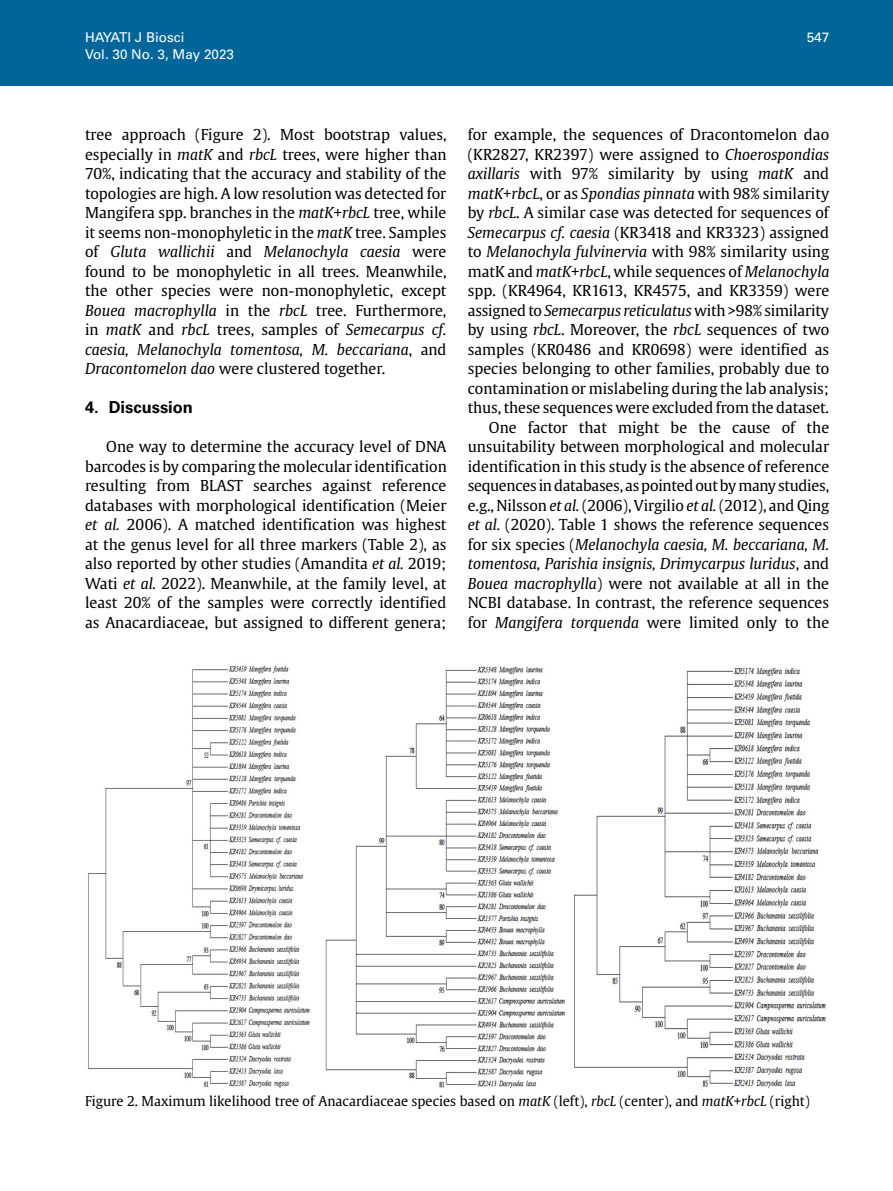
<style>
.page{position:relative;width:893px;height:1191px;background:#fff}
.page>*{position:absolute;margin:0;border:0;box-sizing:border-box;transform-origin:0 0}
.t1{font:700 16.5px "Univers LT Std";color:#000}
.t2{font:15px/19.5px "Gulliver";color:#000;text-align:justify}
.t3{font:13.5px "Gulliver";color:#000}
.t4{font:13.5px "Univers LT Std";color:#fff}
.s1{font-style:italic}
</style>
<div class="page">
<div style="left:0;top:0;width:893px;height:85px;background:#069"></div>
<img style="left:88px;top:665px;width:222px;height:423px">
<img style="left:325px;top:666px;width:501px;height:422px">
<p class="t4" style="left:85px;top:30px;width:101px">HAYATI J Biosci</p>
<p class="t4" style="left:807px;top:30px;width:24px">547</p>
<p class="t4" style="left:85px;top:46px;width:151px">Vol. 30 No. 3, May 2023</p>
<p class="t2" style="left:85px;top:125px;width:363px">tree approach (Figure 2). Most bootstrap values, especially in <span class="s1">matK</span> and <span class="s1">rbcL</span> trees, were higher than 70%, indicating that the accuracy and stability of the topologies are high. A low resolution was detected for Mangifera spp. branches in the <span class="s1">matK</span>+<span class="s1">rbcL</span> tree, while it seems non-monophyletic in the <span class="s1">matK</span> tree. Samples of <span class="s1">Gluta wallichii</span> and <span class="s1">Melanochyla caesia</span> were found to be monophyletic in all trees. Meanwhile, the other species were non-monophyletic, except <span class="s1">Bouea macrophylla</span> in the <span class="s1">rbcL</span> tree. Furthermore, in <span class="s1">matK</span> and <span class="s1">rbcL</span> trees, samples of <span class="s1">Semecarpus cf. caesia, Melanochyla tomentosa, M. beccariana</span>, and <span class="s1">Dracontomelon dao</span> were clustered together.</p>
<p class="t1" style="left:85px;top:398px;width:109px">4. Discussion</p>
<p class="t2" style="left:85px;top:437px;width:363px;text-indent:21px">One way to determine the accuracy level of DNA barcodes is by comparing the molecular identification resulting from BLAST searches against reference databases with morphological identification (Meier <span class="s1">et al.</span> 2006). A matched identification was highest at the genus level for all three markers (Table 2), as also reported by other studies (Amandita <span class="s1">et al.</span> 2019; Wati <span class="s1">et al.</span> 2022). Meanwhile, at the family level, at least 20% of the samples were correctly identified as Anacardiaceae, but assigned to different genera;</p>
<p class="t2" style="left:468px;top:125px;width:363px;text-align:right">for example, the sequences of Dracontomelon dao (KR2827, KR2397) were assigned to <span class="s1">Choerospondias axillaris</span> with 97% similarity by using <span class="s1">matK</span> and <span class="s1">matK</span>+<span class="s1">rbcL</span>, or as <span class="s1">Spondias pinnata</span> with 98% similarity by <span class="s1">rbcL</span>. A similar case was detected for sequences of <span class="s1">Semecarpus cf. caesia</span> (KR3418 and KR3323) assigned to <span class="s1">Melanochyla fulvinervia</span> with 98% similarity using matK and <span class="s1">matK</span>+<span class="s1">rbcL</span>, while sequences of <span class="s1">Melanochyla </span>spp. (KR4964, KR1613, KR4575, and KR3359) were assigned to <span class="s1">Semecarpus reticulatus</span> with &gt;98% similarity by using <span class="s1">rbcL</span>. Moreover, the <span class="s1">rbcL</span> sequences of two samples (KR0486 and KR0698) were identified as species belonging to other families, probably due to contamination or mislabeling during the lab analysis; thus, these sequences were excluded from the dataset.<br>One factor that might be the cause of the unsuitability between morphological and molecular identification in this study is the absence of reference sequences in databases, as pointed out by many studies, e.g., Nilsson <span class="s1">et al.</span> (2006), Virgilio <span class="s1">et al.</span> (2012), and Qing <span class="s1">et al.</span> (2020). Table 1 shows the reference sequences for six species (<span class="s1">Melanochyla caesia, M. beccariana, M. tomentosa, Parishia insignis, Drimycarpus luridus</span>, and <span class="s1">Bouea macrophylla</span>) were not available at all in the NCBI database. In contrast, the reference sequences for <span class="s1">Mangifera torquenda</span> were limited only to the</p>
<p class="t3" style="left:85px;top:1092px;width:726px">Figure 2. Maximum likelihood tree of Anacardiaceae species based on <span class="s1">matK</span> (left), <span class="s1">rbcL</span> (center), and <span class="s1">matK</span>+<span class="s1">rbcL</span> (right)</p>
</div>
